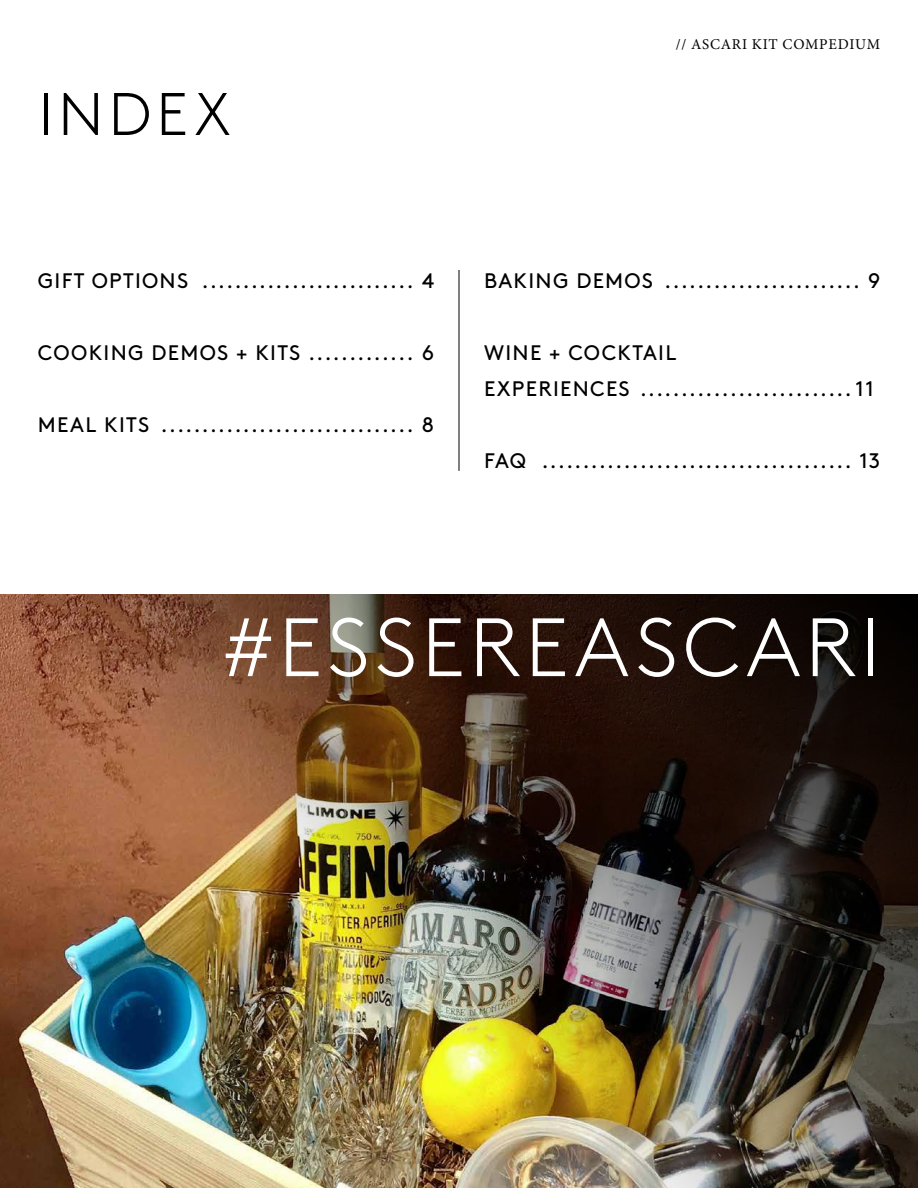
<style>
.page{position:relative;width:918px;height:1188px;background:#fff}
.page>*{position:absolute;margin:0;border:0;box-sizing:border-box;transform-origin:0 0}
.t1{font:300 82.5px "Brown Std";letter-spacing:.06em;color:#fff}
.t2{font:300 60px "Brown Std";letter-spacing:.09em;color:#000}
.t3{font:21px/36px "Brown Std";letter-spacing:.06em;color:#000}
.t4{font:15px "Minion Pro";letter-spacing:.05em;color:#000}
</style>
<div class="page">
<img style="left:0;top:594px;width:918px;height:594px">
<hr style="left:459px;top:270px;width:1px;height:201px;background:#000">
<h2 class="t2" style="left:39px;top:80px;width:194px">INDEX</h2>
<p class="t4" style="left:676px;top:34px;width:206px">// ASCARI KIT COMPEDIUM</p>
<p class="t3" style="left:38px;top:263px;width:398px">GIFT OPTIONS .......................... 4</p>
<p class="t3" style="left:38px;top:335px;width:398px">COOKING DEMOS + KITS ............. 6</p>
<p class="t3" style="left:38px;top:407px;width:398px">MEAL KITS ............................... 8</p>
<p class="t3" style="left:484px;top:263px;width:398px">BAKING DEMOS ........................ 9</p>
<p class="t3" style="left:484px;top:335px;width:391px">WINE + COCKTAIL<br>EXPERIENCES .......................... 11</p>
<p class="t3" style="left:484px;top:443px;width:398px">FAQ ...................................... 13</p>
<h1 class="t1" style="left:222px;top:601px;width:660px">#ESSEREASCARI</h1>
</div>
